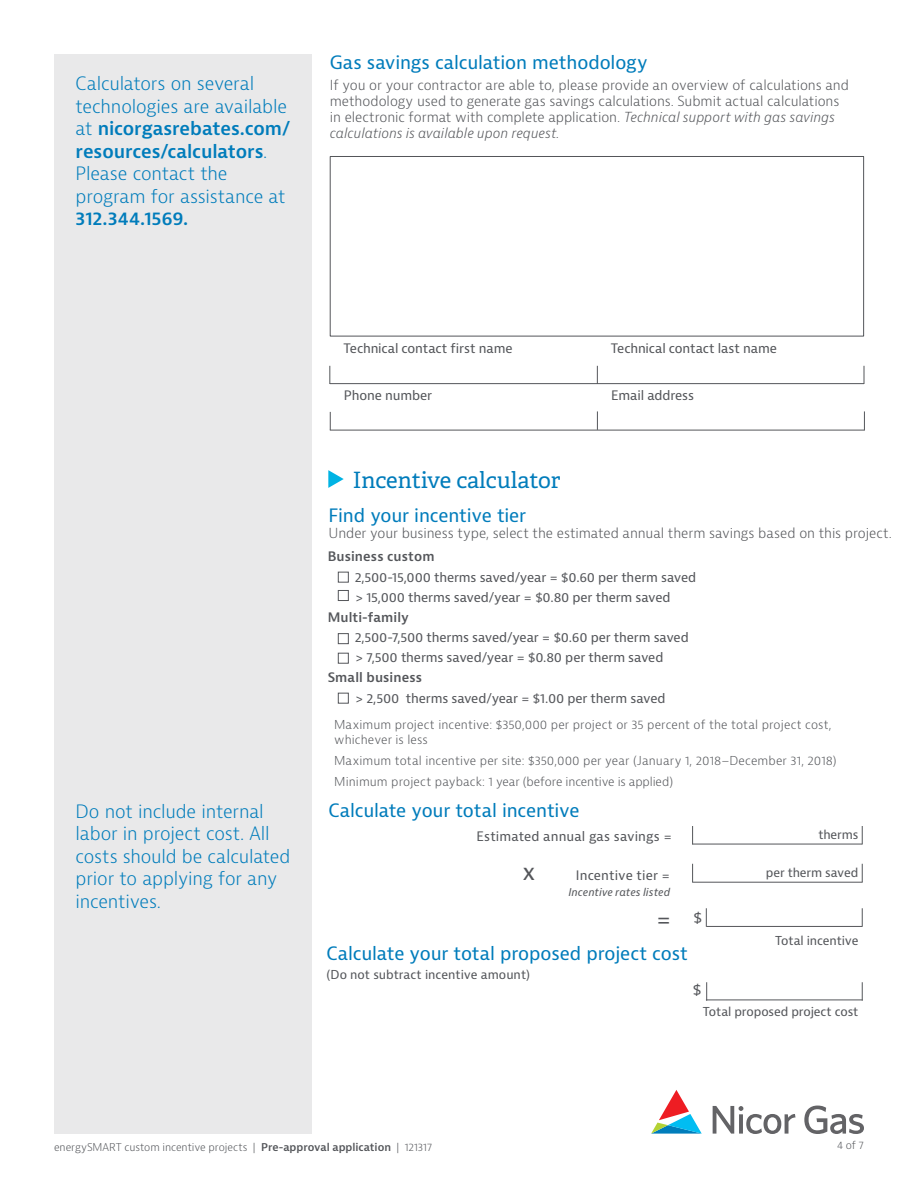
<style>
.page{position:relative;width:918px;height:1188px;background:#fff}
.page>*{position:absolute;margin:0;border:0;box-sizing:border-box;transform-origin:0 0}
.t1{font:22.5px "Adelle";color:#007cbb}
.t2{font:22.5px "Bernina Sans";color:#54565a}
.t3{font:300 18px/22.5px "Bernina Sans";letter-spacing:-.01em;color:#007cbb}
.t4{font:18px "Bernina Sans";letter-spacing:-.01em;color:#007cbb}
.t5{font:600 18px "Bernina Sans";letter-spacing:-.01em;color:#007cbb}
.t6{font:15px "Bernina Sans";color:#54565a}
.t7{font:300 13.5px/16.2px "Bernina Sans";letter-spacing:-.005em;color:#54565a}
.t8{font:12.75px/20.1px "Bernina Sans";letter-spacing:-.01em;color:#54565a}
.t9{font:600 12.75px "Bernina Sans";letter-spacing:.01em;color:#54565a}
.t10{font:12.75px "Bernina Sans";letter-spacing:.01em;color:#54565a}
.t11{font:300 12px/14.4px "Bernina Sans";letter-spacing:.005em;color:#54565a}
.t12{font:12px "Bernina Sans";letter-spacing:-.005em;color:#54565a}
.t13{font:300 10.5px "Bernina Sans";letter-spacing:-.005em;color:#54565a}
.t14{font:italic 10.5px "Bernina Sans";letter-spacing:.005em;color:#54565a}
.s1{font-weight:600}
.s2{font-style:italic}
</style>
<div class="page">
<svg style="left:651px;top:1090px;width:51px;height:44px"></svg>
<svg style="left:713px;top:1106px;width:151px;height:28px"></svg>
<div style="left:54px;top:54px;width:258px;height:1080px;background:#e9e9ea"></div>
<div style="left:330px;top:156px;width:534px;height:180px;border:1px solid #54565a"></div>
<hr style="left:692px;top:844px;width:170px;height:1px;background:#54565a">
<hr style="left:692px;top:882px;width:171px;height:1px;background:#54565a">
<div style="left:338px;top:572px;width:11px;height:11px;border:1px solid #54565a"></div>
<div style="left:338px;top:633px;width:11px;height:11px;border:1px solid #54565a"></div>
<div style="left:338px;top:693px;width:11px;height:11px;border:1px solid #54565a"></div>
<div style="left:338px;top:590px;width:11px;height:11px;border:1px solid #54565a"></div>
<div style="left:338px;top:653px;width:11px;height:11px;border:1px solid #54565a"></div>
<hr style="left:330px;top:383px;width:534px;height:1px;background:#54565a">
<svg style="left:329px;top:366px;width:1px;height:18px"></svg>
<svg style="left:864px;top:366px;width:1px;height:18px"></svg>
<svg style="left:597px;top:366px;width:1px;height:17px"></svg>
<hr style="left:330px;top:430px;width:534px;height:1px;background:#54565a">
<svg style="left:330px;top:412px;width:1px;height:18px"></svg>
<svg style="left:864px;top:411px;width:1px;height:19px"></svg>
<svg style="left:597px;top:411px;width:1px;height:19px"></svg>
<svg style="left:692px;top:826px;width:1px;height:18px"></svg>
<svg style="left:692px;top:864px;width:1px;height:18px"></svg>
<svg style="left:862px;top:826px;width:1px;height:18px"></svg>
<svg style="left:862px;top:864px;width:1px;height:18px"></svg>
<hr style="left:706px;top:926px;width:156px;height:1px;background:#54565a">
<svg style="left:706px;top:908px;width:1px;height:19px"></svg>
<svg style="left:862px;top:908px;width:1px;height:19px"></svg>
<hr style="left:706px;top:1000px;width:157px;height:1px;background:#54565a">
<svg style="left:862px;top:982px;width:1px;height:19px"></svg>
<svg style="left:706px;top:982px;width:1px;height:19px"></svg>
<svg style="left:328px;top:470px;width:16px;height:18px"></svg>
<h2 class="t3" style="left:76px;top:73px;width:216px">Calculators on several technologies are available at <span class="s1">nicorgasrebates.com/ resources/calculators</span>.<br>Please contact the program for assistance at</h2>
<h2 class="t5" style="left:76px;top:207px;width:114px">312.344.1569.</h2>
<h2 class="t4" style="left:330px;top:50px;width:319px">Gas savings calculation methodology</h2>
<p class="t7" style="left:330px;top:77px;width:521px">If you or your contractor are able to, please provide an overview of calculations and methodology used to generate gas savings calculations. Submit actual calculations in electronic format with complete application. <span class="s2">Technical support with gas savings calculations is available upon request.</span></p>
<h2 class="t3" style="left:76px;top:800px;width:216px">Do not include internal labor in project cost. All costs should be calculated prior to applying for any incentives.</h2>
<p class="t8" style="left:344px;top:339px;width:171px">Technical contact first name</p>
<p class="t8" style="left:611px;top:339px;width:168px">Technical contact last name</p>
<p class="t8" style="left:344px;top:385px;width:90px">Phone number</p>
<p class="t8" style="left:611px;top:385px;width:84px">Email address</p>
<h1 class="t1" style="left:353px;top:466px;width:209px">Incentive calculator</h1>
<h2 class="t4" style="left:328px;top:503px;width:199px">Find your incentive tier</h2>
<p class="t7" style="left:328px;top:525px;width:565px">Under your business type, select the estimated annual therm savings based on this project.</p>
<p class="t9" style="left:328px;top:549px;width:108px">Business custom</p>
<p class="t8" style="left:355px;top:567px;width:343px">2,500-15,000 therms saved/year = $0.60 per therm saved &gt; 15,000 therms saved/year = $0.80 per therm saved</p>
<p class="t9" style="left:328px;top:609px;width:83px">Multi-family</p>
<p class="t8" style="left:355px;top:628px;width:336px">2,500-7,500 therms saved/year = $0.60 per therm saved &gt; 7,500 therms saved/year = $0.80 per therm saved</p>
<p class="t9" style="left:328px;top:670px;width:96px">Small business</p>
<p class="t8" style="left:355px;top:688px;width:312px">&gt; 2,500 therms saved/year = $1.00 per therm saved</p>
<p class="t11" style="left:334px;top:718px;width:499px">Maximum project incentive: $350,000 per project or 35 percent of the total project cost, whichever is less</p>
<p class="t11" style="left:334px;top:750px;width:504px;line-height:21.1px">Maximum total incentive per site: $350,000 per year (January 1, 2018–December 31, 2018)<br>Minimum project payback: 1 year (before incentive is applied)</p>
<h2 class="t4" style="left:328px;top:799px;width:253px">Calculate your total incentive</h2>
<p class="t10" style="left:477px;top:828px;width:197px">Estimated annual gas savings =</p>
<p class="t8" style="left:576px;top:866px;width:96px">Incentive tier =</p>
<p class="t14" style="left:568px;top:885px;width:103px">Incentive rates listed</p>
<h1 class="t2" style="left:523px;top:858px;width:14px">x</h1>
<h1 class="t2" style="left:656px;top:904px;width:17px">=</h1>
<p class="t6" style="left:693px;top:908px;width:10px">$</p>
<h2 class="t4" style="left:327px;top:941px;width:363px">Calculate your total proposed project cost</h2>
<p class="t12" style="left:327px;top:967px;width:205px">(Do not subtract incentive amount)</p>
<p class="t6" style="left:693px;top:980px;width:10px">$</p>
<p class="t12" style="left:818px;top:827px;width:42px">therms</p>
<p class="t12" style="left:766px;top:865px;width:94px">per therm saved</p>
<p class="t12" style="left:775px;top:933px;width:85px">Total incentive</p>
<p class="t12" style="left:703px;top:1003px;width:157px">Total proposed project cost</p>
<p class="t13" style="left:54px;top:1140px;width:380px">energySMART custom incentive projects | <span class="s1">Pre-approval application</span> | 121317</p>
<p class="t13" style="left:837px;top:1138px;width:28px">4 of 7</p>
</div>
